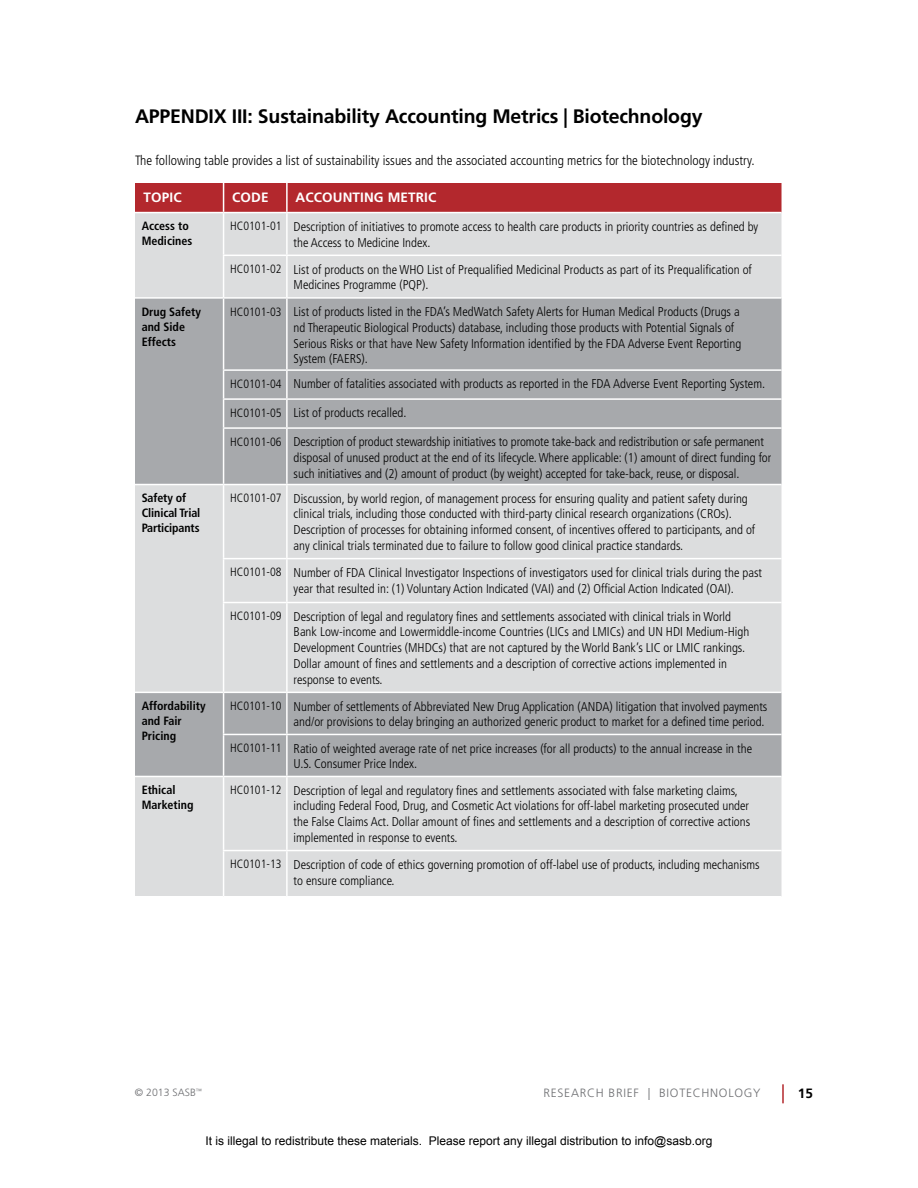
<style>
.page{position:relative;width:918px;height:1188px;background:#fff}
.page>*{position:absolute;margin:0;border:0;box-sizing:border-box;transform-origin:0 0}
.t1{font:700 19.5px "Frutiger LT Std";letter-spacing:-.01em;color:#000}
.t2{font:300 condensed 13.5px "Frutiger LT Std";color:#000}
.t3{font:700 13.5px "Frutiger LT Std";letter-spacing:.01em;color:#fff}
.t4{font:700 13.5px "Frutiger LT Std";color:#000}
.t5{font:300 condensed 12.75px/15.8px "Frutiger LT Std";color:#000}
.t6{font:700 condensed 12px/15px "Frutiger LT Std";color:#000}
.t7{font:12px "Arial";color:#000}
.t8{font:300 12px "Frutiger LT Std";letter-spacing:.06em;color:#6d6e71}
.t9{font:300 10.5px "Frutiger LT Std";color:#6d6e71}
.t10{font:300 6.15px "Frutiger LT Std";color:#6d6e71}
.s1{font-size:12px}
</style>
<div class="page">
<svg style="left:782px;top:1084px;width:2px;height:19px"></svg>
<div style="left:135px;top:213px;width:647px;height:683px;background:#dcddde"></div>
<svg style="left:135px;top:299px;width:647px;height:477px;background:#bec0c2"></svg>
<hr style="left:223px;top:558px;width:64px;height:1px;background:#fff">
<hr style="left:287px;top:558px;width:495px;height:1px;background:#fff">
<div style="left:135px;top:183px;width:647px;height:30px;background:#b3282d"></div>
<hr style="left:287px;top:212px;width:495px;height:1px;background:#fff">
<hr style="left:223px;top:850px;width:64px;height:1px;background:#fff">
<hr style="left:287px;top:850px;width:495px;height:1px;background:#fff">
<hr style="left:223px;top:255px;width:64px;height:1px;background:#fff">
<hr style="left:287px;top:255px;width:495px;height:1px;background:#fff">
<hr style="left:286px;top:485px;width:2px;height:73px;background:#fff">
<hr style="left:286px;top:559px;width:2px;height:43px;background:#fff">
<hr style="left:286px;top:603px;width:2px;height:89px;background:#fff">
<hr style="left:223px;top:213px;width:1px;height:42px;background:#fff">
<hr style="left:286px;top:213px;width:2px;height:42px;background:#fff">
<hr style="left:223px;top:256px;width:1px;height:41px;background:#fff">
<hr style="left:286px;top:256px;width:2px;height:41px;background:#fff">
<hr style="left:223px;top:693px;width:1px;height:41px;background:#fff">
<hr style="left:286px;top:693px;width:2px;height:41px;background:#fff">
<hr style="left:223px;top:735px;width:1px;height:41px;background:#fff">
<hr style="left:286px;top:735px;width:2px;height:41px;background:#fff">
<hr style="left:286px;top:299px;width:2px;height:70px;background:#fff">
<hr style="left:286px;top:371px;width:2px;height:27px;background:#fff">
<hr style="left:286px;top:400px;width:2px;height:27px;background:#fff">
<hr style="left:286px;top:429px;width:2px;height:55px;background:#fff">
<hr style="left:223px;top:777px;width:1px;height:73px;background:#fff">
<hr style="left:286px;top:777px;width:2px;height:73px;background:#fff">
<hr style="left:223px;top:851px;width:1px;height:45px;background:#fff">
<hr style="left:286px;top:851px;width:2px;height:45px;background:#fff">
<hr style="left:223px;top:734px;width:64px;height:1px;background:#fff">
<hr style="left:287px;top:734px;width:495px;height:1px;background:#fff">
<hr style="left:223px;top:602px;width:64px;height:1px;background:#fff">
<hr style="left:287px;top:602px;width:495px;height:1px;background:#fff">
<hr style="left:224px;top:692px;width:63px;height:1px;background:#fff">
<hr style="left:287px;top:692px;width:495px;height:1px;background:#fff">
<hr style="left:135px;top:776px;width:89px;height:1px;background:#fff">
<hr style="left:224px;top:776px;width:63px;height:1px;background:#fff">
<hr style="left:287px;top:776px;width:495px;height:1px;background:#fff">
<hr style="left:224px;top:297px;width:63px;height:2px;background:#fff">
<hr style="left:287px;top:297px;width:495px;height:2px;background:#fff">
<hr style="left:223px;top:369px;width:64px;height:2px;background:#fff">
<hr style="left:287px;top:369px;width:495px;height:2px;background:#fff">
<hr style="left:223px;top:398px;width:64px;height:2px;background:#fff">
<hr style="left:287px;top:398px;width:495px;height:2px;background:#fff">
<hr style="left:223px;top:427px;width:64px;height:2px;background:#fff">
<hr style="left:287px;top:427px;width:495px;height:2px;background:#fff">
<hr style="left:224px;top:484px;width:63px;height:1px;background:#fff">
<hr style="left:287px;top:484px;width:495px;height:1px;background:#fff">
<hr style="left:135px;top:297px;width:89px;height:2px;background:#fff">
<hr style="left:223px;top:299px;width:1px;height:70px;background:#fff">
<svg style="left:223px;top:371px;width:1px;height:56px"></svg>
<hr style="left:223px;top:429px;width:1px;height:55px;background:#fff">
<hr style="left:135px;top:484px;width:89px;height:1px;background:#fff">
<hr style="left:223px;top:485px;width:1px;height:73px;background:#fff">
<hr style="left:223px;top:559px;width:1px;height:43px;background:#fff">
<hr style="left:223px;top:603px;width:1px;height:89px;background:#fff">
<hr style="left:135px;top:692px;width:89px;height:1px;background:#fff">
<h1 class="t1" style="left:135px;top:104px;width:569px">Appendix III: Sustainability Accounting Metrics | Biotechnology</h1>
<p class="t2" style="left:135px;top:153px;width:621px">The following table provides a list of sustainability issues and the associated accounting metrics for the biotechnology industry.</p>
<p class="t3" style="left:144px;top:189px;width:40px">TOPIC</p>
<p class="t3" style="left:232px;top:189px;width:36px">CODE</p>
<p class="t3" style="left:296px;top:189px;width:11px">Acco</p>
<p class="t3" style="left:333px;top:189px;width:91px">unting M etric</p>
<p class="t6" style="left:142px;top:219px;width:52px">Access to<br>Medicines</p>
<p class="t5" style="left:294px;top:219px;width:466px;text-indent:-63px"><span class="s1">HC0101-01</span> Description of initiatives to promote access to health care products in priority countries as defined by the Access to Medicine Index.</p>
<p class="t5" style="left:294px;top:261px;width:460px;text-indent:-63px"><span class="s1">HC0101-02</span> List of products on the WHO List of Prequalified Medicinal Products as part of its Prequalification of<br>Medicines Programme (PQP).</p>
<p class="t6" style="left:142px;top:304px;width:61px">Drug Safety and Side<br>Effects</p>
<p class="t5" style="left:294px;top:304px;width:449px;text-indent:-63px"><span class="s1">HC0101-03</span> List of products listed in the FDA’s MedWatch Safety Alerts for Human Medical Products (Drugs a nd Therapeutic Biological Products) database, including those products with Potential Signals of Serious Risks or that have New Safety Information identified by the FDA Adverse Event Reporting System (FAERS).</p>
<p class="t5" style="left:230px;top:376px;width:536px"><span class="s1">HC0101-04</span> Number of fatalities associated with products as reported in the FDA Adverse Event Reporting System.</p>
<p class="t5" style="left:230px;top:405px;width:178px"><span class="s1">HC0101-05</span> List of products recalled.</p>
<p class="t5" style="left:294px;top:434px;width:479px;text-indent:-63px"><span class="s1">HC0101-06</span> Description of product stewardship initiatives to promote take-back and redistribution or safe permanent disposal of unused product at the end of its lifecycle. Where applicable: (1) amount of direct funding for such initiatives and (2) amount of product (by weight) accepted for take-back, reuse, or disposal.</p>
<p class="t6" style="left:142px;top:491px;width:60px">Safety of<br>Clinical Trial<br>Participants</p>
<p class="t5" style="left:294px;top:491px;width:463px;text-indent:-63px"><span class="s1">HC0101-07</span> Discussion, by world region, of management process for ensuring quality and patient safety during clinical trials, including those conducted with third-party clinical research organizations (CROs).<br>Description of processes for obtaining informed consent, of incentives offered to participants, and of any clinical trials terminated due to failure to follow good clinical practice standards.</p>
<p class="t5" style="left:294px;top:565px;width:470px;text-indent:-63px"><span class="s1">HC0101-08</span> Number of FDA Clinical Investigator Inspections of investigators used for clinical trials during the past year that resulted in: (1) Voluntary Action Indicated (VAI) and (2) Official Action Indicated (OAI).</p>
<p class="t5" style="left:294px;top:609px;width:457px;text-indent:-63px"><span class="s1">HC0101-09</span> Description of legal and regulatory fines and settlements associated with clinical trials in World Bank Low-income and Lowermiddle-income Countries (LICs and LMICs) and UN HDI Medium-High Development Countries (MHDCs) that are not captured by the World Bank’s LIC or LMIC rankings.<br>Dollar amount of fines and settlements and a description of corrective actions implemented in response to events.</p>
<p class="t6" style="left:142px;top:698px;width:65px">Affordability and Fair<br>Pricing</p>
<p class="t5" style="left:230px;top:698px;width:539px;text-align:right"><span class="s1">HC0101-10</span> Number of settlements of Abbreviated New Drug Application (ANDA) litigation that involved payments and/or provisions to delay bringing an authorized generic product to market for a defined time period.</p>
<p class="t5" style="left:294px;top:741px;width:460px;text-indent:-63px"><span class="s1">HC0101-11</span> Ratio of weighted average rate of net price increases (for all products) to the annual increase in the<br>U.S. Consumer Price Index.</p>
<p class="t6" style="left:142px;top:782px;width:53px">Ethical<br>Marketing</p>
<p class="t5" style="left:294px;top:783px;width:458px;text-indent:-63px"><span class="s1">HC0101-12</span> Description of legal and regulatory fines and settlements associated with false marketing claims, including Federal Food, Drug, and Cosmetic Act violations for off-label marketing prosecuted under the False Claims Act. Dollar amount of fines and settlements and a description of corrective actions implemented in response to events.</p>
<p class="t5" style="left:294px;top:857px;width:468px;text-indent:-63px"><span class="s1">HC0101-13</span> Description of code of ethics governing promotion of off-label use of products, including mechanisms to ensure compliance.</p>
<p class="t9" style="left:135px;top:1086px;width:62px">© 2013 SASB</p>
<p class="t8" style="left:543px;top:1086px;width:219px">RESEARCH BRIEF | BIOTECHNOLOGY</p>
<p class="t4" style="left:798px;top:1086px;width:17px">15</p>
<p class="t10" style="left:196px;top:1087px;width:8px">™</p>
<p class="t7" style="left:205px;top:1133px;width:509px">It is illegal to redistribute these materials. Please report any illegal distribution to info@sasb.org</p>
</div>
